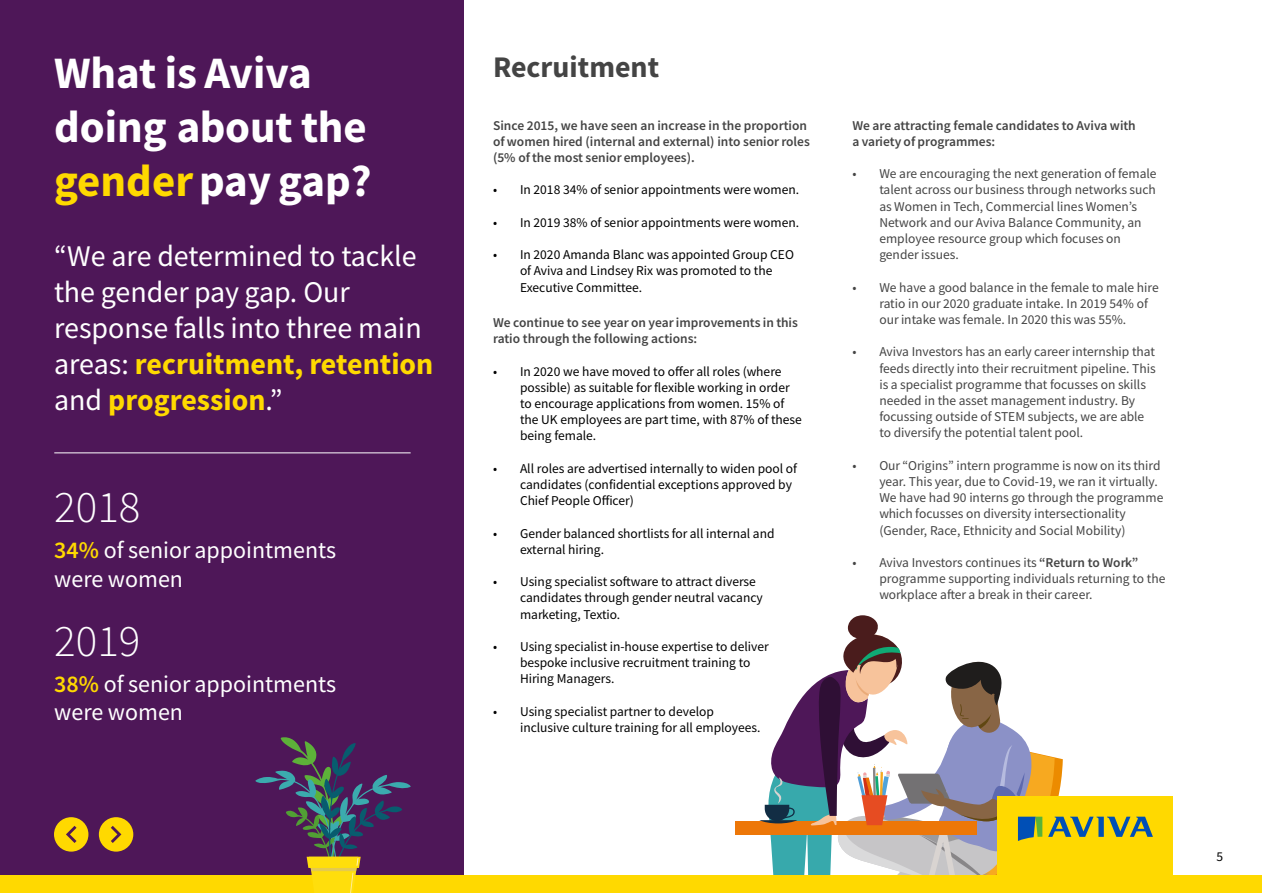
<style>
.page{position:relative;width:1263px;height:893px;background:#fff}
.page>*{position:absolute;margin:0;border:0;box-sizing:border-box;transform-origin:0 0}
.t1{font:45px/54px "Source Sans Variable";letter-spacing:.04em;color:#fff}
.t2{font:300 45px "Source Sans Pro";color:#fff}
.t3{font:30px/36px "Source Sans Variable";letter-spacing:.02em;color:#fff}
.t4{font:30px "Source Sans Variable";letter-spacing:.05em;color:#444}
.t5{font:24px/28.8px "Source Sans Variable";letter-spacing:.02em;color:#fff}
.t6{font:13.5px/16.2px "Source Sans Variable";letter-spacing:.02em;color:#444}
.t7{font:13.5px/16.2px "Source Sans Variable";letter-spacing:.02em;color:#000}
.s1{color:#ffd900}
</style>
<div class="page">
<div style="left:736px;top:821px;width:241px;height:14px;background:#ed7708"></div>
<div style="left:0;top:0;width:464px;height:893px;background:#4e1758"></div>
<div style="left:998px;top:796px;width:175px;height:81px;background:#ffd900"></div>
<svg style="left:759px;top:615px;width:394px;height:261px"></svg>
<div style="left:1px;top:876px;width:1261px;height:17px;background:#ffd900"></div>
<hr style="left:54px;top:453px;width:357px;height:1px;background:#fff">
<svg style="left:255px;top:737px;width:156px;height:156px"></svg>
<svg style="left:54px;top:817px;width:34px;height:35px"></svg>
<svg style="left:99px;top:817px;width:34px;height:35px"></svg>
<h1 class="t1" style="left:54px;top:46px;width:316px">What is Aviva doing about the <span class="s1">gender</span> pay gap?</h1>
<h2 class="t4" style="left:493px;top:48px;width:165px">Recruitment</h2>
<p class="t6" style="left:493px;top:117px;width:318px">Since 2015, we have seen an increase in the proportion of women hired (internal and external) into senior roles (5% of the most senior employees).</p>
<p class="t7" style="left:493px;top:182px;width:307px">• In 2018 34% of senior appointments were women.</p>
<p class="t7" style="left:493px;top:214px;width:307px">• In 2019 38% of senior appointments were women.</p>
<p class="t7" style="left:520px;top:247px;width:275px;text-indent:-27px">• In 2020 Amanda Blanc was appointed Group CEO of Aviva and Lindsey Rix was promoted to the<br>Executive Committee.</p>
<h2 class="t3" style="left:54px;top:238px;width:380px">“We are determined to tackle the gender pay gap. Our response falls into three main areas: <span class="s1">recruitment, retention </span>and <span class="s1">progression</span>.”</h2>
<p class="t6" style="left:493px;top:314px;width:306px">We continue to see year on year improvements in this ratio through the following actions:</p>
<p class="t7" style="left:520px;top:363px;width:283px;text-indent:-27px">• In 2020 we have moved to offer all roles (where possible) as suitable for flexible working in order to encourage applications from women. 15% of the UK employees are part time, with 87% of these being female.</p>
<p class="t7" style="left:520px;top:460px;width:278px;text-indent:-27px">• All roles are advertised internally to widen pool of candidates (confidential exceptions approved by<br>Chief People Officer)</p>
<p class="t7" style="left:520px;top:525px;width:256px;text-indent:-27px">• Gender balanced shortlists for all internal and external hiring.</p>
<p class="t7" style="left:520px;top:574px;width:244px;text-indent:-27px">• Using specialist software to attract diverse candidates through gender neutral vacancy marketing, Textio.</p>
<p class="t7" style="left:520px;top:638px;width:250px;text-indent:-27px">• Using specialist in-house expertise to deliver bespoke inclusive recruitment training to<br>Hiring Managers.</p>
<p class="t7" style="left:520px;top:703px;width:241px;text-indent:-27px">• Using specialist partner to develop inclusive culture training for all employees.</p>
<h1 class="t2" style="left:54px;top:480px;width:88px">2018</h1>
<h3 class="t5" style="left:54px;top:536px;width:283px"><span class="s1">34%</span> of senior appointments were women</h3>
<h1 class="t2" style="left:54px;top:613px;width:88px">2019</h1>
<h3 class="t5" style="left:54px;top:669px;width:283px"><span class="s1">38%</span> of senior appointments were women</h3>
<p class="t6" style="left:852px;top:117px;width:284px">We are attracting female candidates to Aviva with a variety of programmes:</p>
<p class="t6" style="left:879px;top:166px;width:279px;text-indent:-27px">• We are encouraging the next generation of female talent across our business through networks such as Women in Tech, Commercial lines Women’s Network and our Aviva Balance Community, an employee resource group which focuses on gender issues.</p>
<p class="t6" style="left:879px;top:279px;width:281px;text-indent:-27px">• We have a good balance in the female to male hire ratio in our 2020 graduate intake. In 2019 54% of our intake was female. In 2020 this was 55%.</p>
<p class="t6" style="left:879px;top:344px;width:278px;text-indent:-27px">• Aviva Investors has an early career internship that feeds directly into their recruitment pipeline. This is a specialist programme that focusses on skills needed in the asset management industry. By focussing outside of STEM subjects, we are able to diversify the potential talent pool.</p>
<p class="t6" style="left:879px;top:457px;width:285px;text-indent:-27px">• Our “Origins” intern programme is now on its third year. This year, due to Covid-19, we ran it virtually.<br>We have had 90 interns go through the programme which focusses on diversity intersectionality (Gender, Race, Ethnicity and Social Mobility)</p>
<p class="t6" style="left:879px;top:555px;width:287px;text-indent:-27px">• Aviva Investors continues its “ Return to Work” programme supporting individuals returning to the workplace after a break in their career.</p>
<p class="t7" style="left:1216px;top:848px;width:8px">5</p>
</div>
